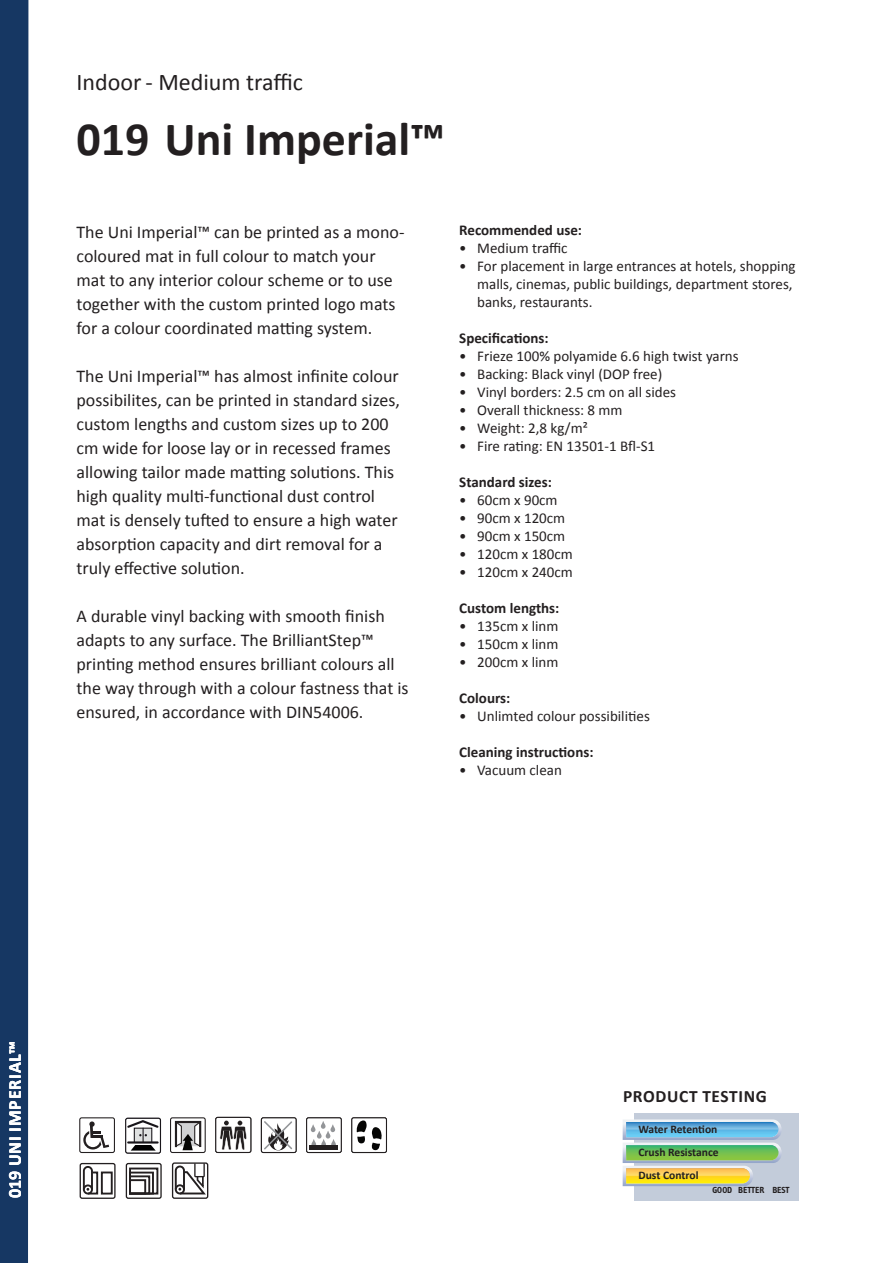
<style>
.page{position:relative;width:893px;height:1263px;background:#fff}
.page>*{position:absolute;margin:0;border:0;box-sizing:border-box;transform-origin:0 0}
.t1{font:700 48px "Calibri";color:#231f20}
.t2{font:24px "Calibri";color:#231f20}
.t3{font:18px/24px "Calibri";color:#231f20}
.t4{font:700 18px "Calibri";letter-spacing:.04em;color:#fff}
.t5{font:700 17.4px "Calibri";letter-spacing:.04em;color:#231f20}
.t6{font:15px/18px "Calibri";color:#231f20}
.t7{font:700 15px "Calibri";color:#231f20}
.IconText{font:700 11.55px/22.8px "Calibri";color:#231f20;text-align:justify}
.t8{font:700 9px "Info Text";color:#231f20}
</style>
<div class="page">
<div style="left:0;top:0;width:28px;height:1263px;background:#163763"></div>
<div style="left:634px;top:1112px;width:164px;height:88px;background:#c3ccda"></div>
<svg style="left:623px;top:1119px;width:159px;height:67px"></svg>
<div style="left:79px;top:1117px;width:36px;height:36px;border:1px solid #231f20;border-radius:2px"></div>
<svg style="left:83px;top:1121px;width:26px;height:28px"></svg>
<svg style="left:126px;top:1118px;width:34px;height:35px"></svg>
<div style="left:125px;top:1118px;width:36px;height:35px;border:1px solid #18151a;border-radius:2px"></div>
<svg style="left:126px;top:1119px;width:34px;height:31px"></svg>
<svg style="left:171px;top:1118px;width:34px;height:34px"></svg>
<div style="left:170px;top:1117px;width:36px;height:36px;border:1px solid #231f20;border-radius:2px"></div>
<svg style="left:175px;top:1124px;width:26px;height:26px"></svg>
<div style="left:175px;top:1121px;width:26px;height:27px;border:2px solid #231f20"></div>
<div style="left:215px;top:1117px;width:36px;height:36px;border:1px solid #231f20;border-radius:2px"></div>
<svg style="left:219px;top:1120px;width:28px;height:30px"></svg>
<div style="left:261px;top:1117px;width:36px;height:36px;border:1px solid #231f20;border-radius:2px"></div>
<svg style="left:264px;top:1121px;width:28px;height:29px"></svg>
<div style="left:306px;top:1117px;width:36px;height:36px;border:1px solid #231f20;border-radius:2px"></div>
<hr style="left:309px;top:1145px;width:29px;height:4px;background:#231f20">
<svg style="left:311px;top:1121px;width:25px;height:24px"></svg>
<div style="left:351px;top:1117px;width:36px;height:36px;border:1px solid #231f20;border-radius:2px"></div>
<svg style="left:356px;top:1120px;width:26px;height:30px"></svg>
<div style="left:80px;top:1163px;width:36px;height:36px;border:1px solid #231f20;border-radius:2px"></div>
<svg style="left:82px;top:1166px;width:17px;height:29px"></svg>
<div style="left:101px;top:1171px;width:12px;height:23px;border:2px solid #231f20"></div>
<svg style="left:126px;top:1163px;width:35px;height:35px"></svg>
<div style="left:126px;top:1163px;width:36px;height:36px;border:1px solid #231f20;border-radius:2px"></div>
<div style="left:129px;top:1167px;width:29px;height:27px;border:2px solid #231f20"></div>
<div style="left:129px;top:1171px;width:25px;height:23px;border:2px solid #231f20"></div>
<div style="left:129px;top:1175px;width:21px;height:19px;border:2px solid #231f20"></div>
<div style="left:129px;top:1179px;width:17px;height:15px;border:2px solid #231f20"></div>
<div style="left:172px;top:1162px;width:36px;height:37px;border:1px solid #231f20;border-radius:2px"></div>
<svg style="left:174px;top:1162px;width:34px;height:33px"></svg>
<p class="t2" style="left:77px;top:67px;width:228px">Indoor - Medium traffic</p>
<p class="t1" style="left:77px;top:108px;width:370px">019 Uni Imperial™</p>
<p class="t3" style="left:77px;top:220px;width:330px">The Uni Imperial™ can be printed as a mono&shy;coloured mat in full colour to match your mat to any interior colour scheme or to use together with the custom printed logo mats for a colour coordinated matting system.</p>
<p class="t3" style="left:77px;top:364px;width:325px">The Uni Imperial™ has almost infinite colour possibilites, can be printed in standard sizes, custom lengths and custom sizes up to 200 cm wide for loose lay or in recessed frames allowing tailor made matting solutions. This high quality multi-functional dust control mat is densely tufted to ensure a high water absorption capacity and dirt removal for a truly effective solution.</p>
<p class="t3" style="left:77px;top:604px;width:334px">A durable vinyl backing with smooth finish adapts to any surface. The BrilliantStep™ printing method ensures brilliant colours all the way through with a colour fastness that is ensured, in accordance with DIN54006.</p>
<p class="t7" style="left:459px;top:221px;width:124px">Recommended use:</p>
<p class="t6" style="left:459px;top:239px;width:110px">• Medium traffic</p>
<p class="t6" style="left:477px;top:257px;width:320px;text-indent:-18px">• For placement in large entrances at hotels, shopping malls, cinemas, public buildings, department stores, banks, restaurants.</p>
<p class="t7" style="left:459px;top:329px;width:91px">Specifications:</p>
<p class="t6" style="left:459px;top:347px;width:281px">• Frieze 100% polyamide 6.6 high twist yarns</p>
<p class="t6" style="left:459px;top:365px;width:205px">• Backing: Black vinyl (DOP free)</p>
<p class="t6" style="left:459px;top:383px;width:218px">• Vinyl borders: 2.5 cm on all sides</p>
<p class="t6" style="left:459px;top:401px;width:165px">• Overall thickness: 8 mm</p>
<p class="t6" style="left:459px;top:419px;width:130px">• Weight: 2,8 kg/m²</p>
<p class="t6" style="left:459px;top:437px;width:197px">• Fire rating: EN 13501-1 Bfl-S1</p>
<p class="t7" style="left:459px;top:473px;width:94px">Standard sizes:</p>
<p class="t6" style="left:459px;top:491px;width:100px">• 60cm x 90cm</p>
<p class="t6" style="left:459px;top:509px;width:107px">• 90cm x 120cm</p>
<p class="t6" style="left:459px;top:527px;width:107px">• 90cm x 150cm</p>
<p class="t6" style="left:459px;top:545px;width:115px">• 120cm x 180cm</p>
<p class="t6" style="left:459px;top:563px;width:115px">• 120cm x 240cm</p>
<p class="t7" style="left:459px;top:599px;width:102px">Custom lengths:</p>
<p class="t6" style="left:459px;top:617px;width:101px">• 135cm x linm</p>
<p class="t6" style="left:459px;top:635px;width:101px">• 150cm x linm</p>
<p class="t6" style="left:459px;top:653px;width:101px">• 200cm x linm</p>
<p class="t7" style="left:459px;top:689px;width:53px">Colours:</p>
<p class="t6" style="left:459px;top:707px;width:192px">• Unlimted colour possibilities</p>
<p class="t7" style="left:459px;top:743px;width:136px">Cleaning instructions:</p>
<p class="t6" style="left:459px;top:761px;width:104px">• Vacuum clean</p>
<p class="t4" style="left:3px;top:1198px;width:158px;rotate:-90deg">019 UNI IMPERIAL™</p>
<p class="t5" style="left:623px;top:1085px;width:145px">PRODUCT TESTING</p>
<p class="IconText" style="left:638px;top:1118px;width:82px">Water Retention Crush Resistance Dust Control</p>
<p class="t8" style="left:712px;top:1185px;width:79px">GOOD BETTER BEST</p>
</div>
